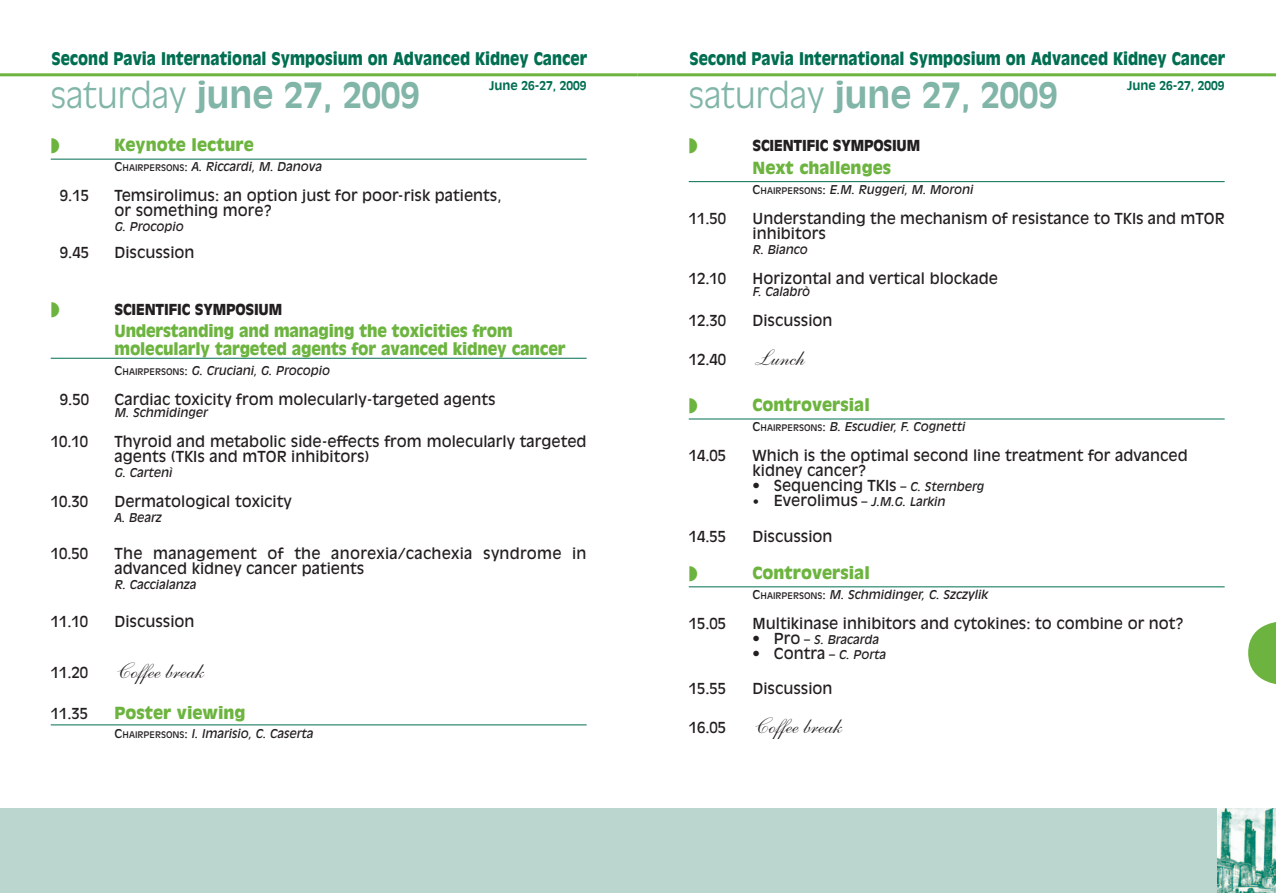
<style>
.page{position:relative;width:1276px;height:893px;background:#fff}
.page>*{position:absolute;margin:0;border:0;box-sizing:border-box;transform-origin:0 0}
.t1{font:700 34.5px "Antique Olive";color:#81b5a8}
.t2{font:22.5px "Shelley Andante Script";color:#231f20}
.t3{font:900 17.25px "Antique Olive";color:#006e51;scale:.87 1}
.t4{font:900 16.5px/18px "Antique Olive";letter-spacing:-.01em;color:#6cb43f;scale:.95 1}
.t5{font:900 16.5px "Antique Olive";letter-spacing:-.01em;color:#6cb43f}
.t6{font:15px/15px "Antique Olive";color:#231f20}
.t7{font:900 15px "Antique Olive";letter-spacing:-.01em;color:#231f20;scale:.95 1}
.t8{font:italic 12px "Antique Olive";color:#231f20}
.t9{font:700 12px "Antique Olive";color:#006e51}
.s1{font-weight:300}
.s2{font-style:normal}
.s3{font-style:normal;font-size:9px}
.s4{font-family:"Antique Olive";font-size:15px}
.s5{font-family:"Shelley Andante Script";font-size:22.5px}
.s6{font-size:12px}
.s7{font-style:italic;font-size:12px}
.s8{font-style:normal;font-size:15px}
</style>
<div class="page">
<div style="left:0;top:808px;width:1275px;height:85px;background:#bad6ce"></div>
<img style="left:1217px;top:808px;width:58px;height:85px">
<svg style="left:1248px;top:622px;width:27px;height:62px"></svg>
<hr style="left:51px;top:159px;width:535px;height:1px;background:#006e51">
<hr style="left:51px;top:358px;width:535px;height:1px;background:#006e51">
<hr style="left:51px;top:724px;width:535px;height:1px;background:#006e51">
<hr style="left:689px;top:181px;width:535px;height:1px;background:#006e51">
<hr style="left:689px;top:419px;width:535px;height:1px;background:#006e51">
<hr style="left:689px;top:586px;width:535px;height:1px;background:#006e51">
<hr style="left:638px;top:73px;width:637px;height:3px;background:#6cb43f">
<hr style="left:0;top:73px;width:638px;height:3px;background:#6cb43f">
<p class="t3" style="left:51px;top:51px;width:617px">Second Pavia International Symposium on Advanced Kidney Cancer</p>
<p class="t9" style="left:489px;top:81px;width:99px">JUNE 26-27, 2009</p>
<h1 class="t1" style="left:51px;top:81px;width:370px"><span class="s1">saturday</span> JUNE 27, 2009</h1>
<p class="t5" style="left:115px;top:139px;width:141px">Keynote lecture</p>
<p class="t8" style="left:115px;top:162px;width:209px"><span class="s2">C</span><span class="s3">HAIRPERSONS</span><span class="s2">:</span> A. Riccardi, M. Danova</p>
<p class="t6" style="left:60px;top:189px;width:31px">9.15</p>
<p class="t6" style="left:115px;top:189px;width:388px">Temsirolimus: an option just for poor-risk patients, or something more?</p>
<p class="t8" style="left:115px;top:222px;width:71px">G. Procopio</p>
<p class="t6" style="left:60px;top:246px;width:31px">9.45</p>
<p class="t6" style="left:115px;top:246px;width:82px">Discussion</p>
<p class="t7" style="left:115px;top:304px;width:178px">SCIENTIFIC SYMPOSIUM</p>
<p class="t4" style="left:115px;top:323px;width:476px">Understanding and managing the toxicities from molecularly targeted agents for avanced kidney cancer</p>
<p class="t8" style="left:115px;top:365px;width:217px"><span class="s2">C</span><span class="s3">HAIRPERSONS</span><span class="s2">:</span> G. Cruciani, G. Procopio</p>
<p class="t6" style="left:60px;top:392px;width:31px">9.50</p>
<p class="t6" style="left:115px;top:392px;width:382px">Cardiac toxicity from molecularly-targeted agents</p>
<p class="t8" style="left:115px;top:407px;width:95px">M. Schmidinger</p>
<p class="t6" style="left:51px;top:434px;width:39px">10.10</p>
<p class="t6" style="left:115px;top:434px;width:473px">Thyroid and metabolic side-effects from molecularly targeted agents (TKIs and mTOR inhibitors)</p>
<p class="t8" style="left:115px;top:467px;width:59px">G. Cartenì</p>
<p class="t6" style="left:51px;top:494px;width:39px">10.30</p>
<p class="t6" style="left:115px;top:494px;width:179px">Dermatological toxicity</p>
<p class="t8" style="left:115px;top:512px;width:49px">A. Bearz</p>
<p class="t6" style="left:51px;top:547px;width:39px">10.50</p>
<p class="t6" style="left:115px;top:547px;width:473px">The management of the anorexia/cachexia syndrome in advanced kidney cancer patients</p>
<p class="t8" style="left:115px;top:580px;width:83px">R. Caccialanza</p>
<p class="t6" style="left:51px;top:614px;width:39px">11.10</p>
<p class="t6" style="left:115px;top:614px;width:82px">Discussion</p>
<h2 class="t2" style="left:51px;top:664px;width:151px"><span class="s4">11.20</span> Coffee break</h2>
<p class="t6" style="left:51px;top:707px;width:39px">11.35</p>
<p class="t5" style="left:115px;top:706px;width:133px">Poster viewing</p>
<p class="t8" style="left:115px;top:729px;width:200px"><span class="s2">C</span><span class="s3">HAIRPERSONS</span><span class="s2">:</span> I. Imarisio, C. Caserta</p>
<p class="t3" style="left:689px;top:51px;width:617px">Second Pavia International Symposium on Advanced Kidney Cancer</p>
<p class="t9" style="left:1127px;top:81px;width:99px">JUNE 26-27, 2009</p>
<h1 class="t1" style="left:689px;top:81px;width:370px"><span class="s1">saturday</span> JUNE 27, 2009</h1>
<p class="t7" style="left:752px;top:140px;width:178px">SCIENTIFIC SYMPOSIUM</p>
<p class="t5" style="left:752px;top:161px;width:140px">Next challenges</p>
<p class="t8" style="left:752px;top:184px;width:222px"><span class="s2">C</span><span class="s3">HAIRPERSONS</span><span class="s2">:</span> E.M. Ruggeri, M. Moroni</p>
<p class="t6" style="left:689px;top:211px;width:39px">11.50</p>
<p class="t6" style="left:752px;top:211px;width:473px">Understanding the mechanism of resistance to TKIs and mTOR inhibitors</p>
<p class="t8" style="left:752px;top:244px;width:57px">R. Bianco</p>
<p class="t6" style="left:689px;top:271px;width:39px">12.10</p>
<p class="t6" style="left:752px;top:271px;width:247px">Horizontal and vertical blockade</p>
<p class="t8" style="left:752px;top:286px;width:59px">F. Calabrò</p>
<p class="t6" style="left:689px;top:313px;width:39px">12.30</p>
<p class="t6" style="left:752px;top:313px;width:82px">Discussion</p>
<p class="t6" style="left:689px;top:352px;width:114px">12.40 <span class="s5">Lunch</span></p>
<p class="t5" style="left:752px;top:398px;width:119px">Controversial</p>
<p class="t8" style="left:752px;top:422px;width:214px"><span class="s2">C</span><span class="s3">HAIRPERSONS</span><span class="s2">:</span> B. Escudier, F. Cognetti</p>
<p class="t6" style="left:689px;top:449px;width:39px">14.05</p>
<p class="t6" style="left:752px;top:449px;width:437px">Which is the optimal second line treatment for advanced kidney cancer?</p>
<p class="t6" style="left:752px;top:479px;width:233px">• Sequencing TKIs <span class="s6">–</span> <span class="s7">C. Sternberg</span></p>
<p class="t8" style="left:752px;top:497px;width:194px">• <span class="s8">Everolimus</span> <span class="s2">–</span> J.M.G. Larkin</p>
<p class="t6" style="left:689px;top:529px;width:39px">14.55</p>
<p class="t6" style="left:752px;top:529px;width:82px">Discussion</p>
<p class="t5" style="left:752px;top:566px;width:119px">Controversial</p>
<p class="t8" style="left:752px;top:589px;width:237px"><span class="s2">C</span><span class="s3">HAIRPERSONS</span><span class="s2">:</span> M. Schmidinger, C. Szczylik</p>
<p class="t6" style="left:689px;top:617px;width:39px">15.05</p>
<p class="t6" style="left:752px;top:617px;width:433px">Multikinase inhibitors and cytokines: to combine or not?</p>
<p class="t8" style="left:752px;top:634px;width:128px"><span class="s8">• Pro</span> <span class="s2">–</span> S. Bracarda</p>
<p class="t6" style="left:752px;top:647px;width:135px">• Contra <span class="s6">–</span> <span class="s7">C. Porta</span></p>
<p class="t6" style="left:689px;top:682px;width:39px">15.55</p>
<p class="t6" style="left:752px;top:682px;width:82px">Discussion</p>
<h2 class="t2" style="left:689px;top:720px;width:151px"><span class="s4">16.05</span> Coffee break</h2>
</div>
